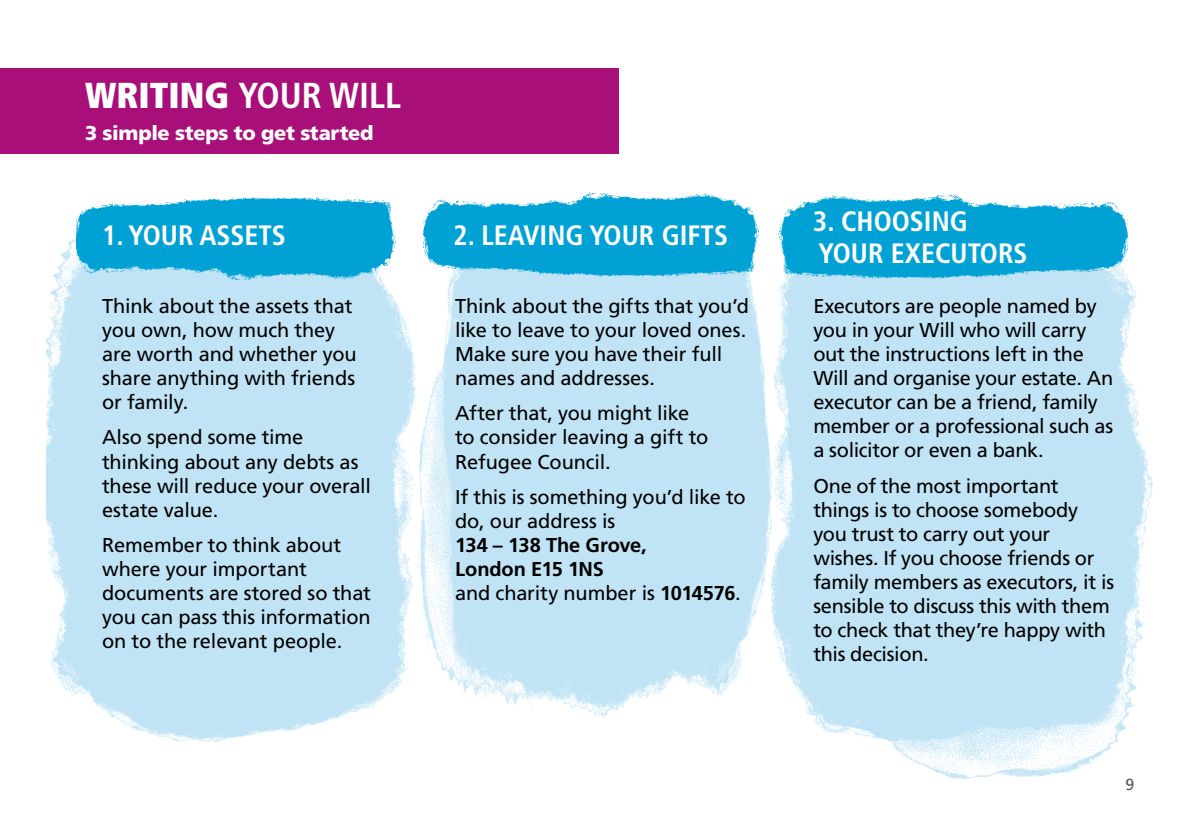
<style>
.page{position:relative;width:1191px;height:840px;background:#fff}
.page>*{position:absolute;margin:0;border:0;box-sizing:border-box;transform-origin:0 0}
.t1{font:700 condensed 36px "Frutiger LT Std";color:#fff}
.t2{font:700 condensed 28px/32px "Frutiger LT Std";color:#fff}
.t3{font:20px/24px "Frutiger";letter-spacing:-.01em;color:#000}
.t4{font:700 20px/24px "Frutiger";letter-spacing:-.005em;color:#000}
.t5{font:900 20px "Frutiger";letter-spacing:-.015em;color:#fff}
.t6{font:16px "Frutiger";color:#575756}
.s1{font-weight:900}
.s2{font-weight:400}
</style>
<div class="page">
<img style="left:47px;top:219px;width:347px;height:523px">
<img style="left:799px;top:220px;width:355px;height:561px">
<img style="left:394px;top:279px;width:405px;height:439px">
<img style="left:423px;top:192px;width:336px;height:87px">
<img style="left:767px;top:194px;width:360px;height:87px">
<img style="left:77px;top:196px;width:345px;height:95px">
<div style="left:0;top:68px;width:618px;height:85px;background:#a80f79"></div>
<h1 class="t1" style="left:85px;top:74px;width:318px"><span class="s1">WRITING</span> YOUR WILL</h1>
<p class="t5" style="left:85px;top:121px;width:290px">3 simple steps to get started</p>
<h2 class="t2" style="left:102px;top:219px;width:185px">1. YOUR ASSETS</h2>
<h2 class="t2" style="left:453px;top:219px;width:276px">2. LEAVING YOUR GIFTS</h2>
<p class="t3" style="left:102px;top:294px;width:256px">Think about the assets that you own, how much they are worth and whether you share anything with friends or family.</p>
<p class="t3" style="left:102px;top:425px;width:270px">Also spend some time thinking about any debts as these will reduce your overall estate value.</p>
<p class="t3" style="left:102px;top:532px;width:270px">Remember to think about where your important documents are stored so that you can pass this information on to the relevant people.</p>
<p class="t3" style="left:455px;top:294px;width:295px">Think about the gifts that you’d like to leave to your loved ones.<br>Make sure you have their full names and addresses.</p>
<p class="t3" style="left:455px;top:401px;width:255px">After that, you might like to consider leaving a gift to<br>Refugee Council.</p>
<p class="t3" style="left:455px;top:484px;width:292px">If this is something you’d like to do, our address is</p>
<p class="t4" style="left:455px;top:532px;width:287px">134 – 138 The Grove,<br>London E15 1NS<br><span class="s2">and charity number is</span> 1014576<span class="s2">.</span></p>
<h2 class="t2" style="left:813px;top:206px;width:216px">3. CHOOSING<br>YOUR EXECUTORS</h2>
<p class="t3" style="left:813px;top:294px;width:301px">Executors are people named by you in your Will who will carry out the instructions left in the<br>Will and organise your estate. An executor can be a friend, family member or a professional such as a solicitor or even a bank.</p>
<p class="t3" style="left:813px;top:473px;width:302px">One of the most important things is to choose somebody you trust to carry out your wishes. If you choose friends or family members as executors, it is sensible to discuss this with them to check that they’re happy with this decision.</p>
<p class="t6" style="left:1125px;top:774px;width:10px">9</p>
</div>
